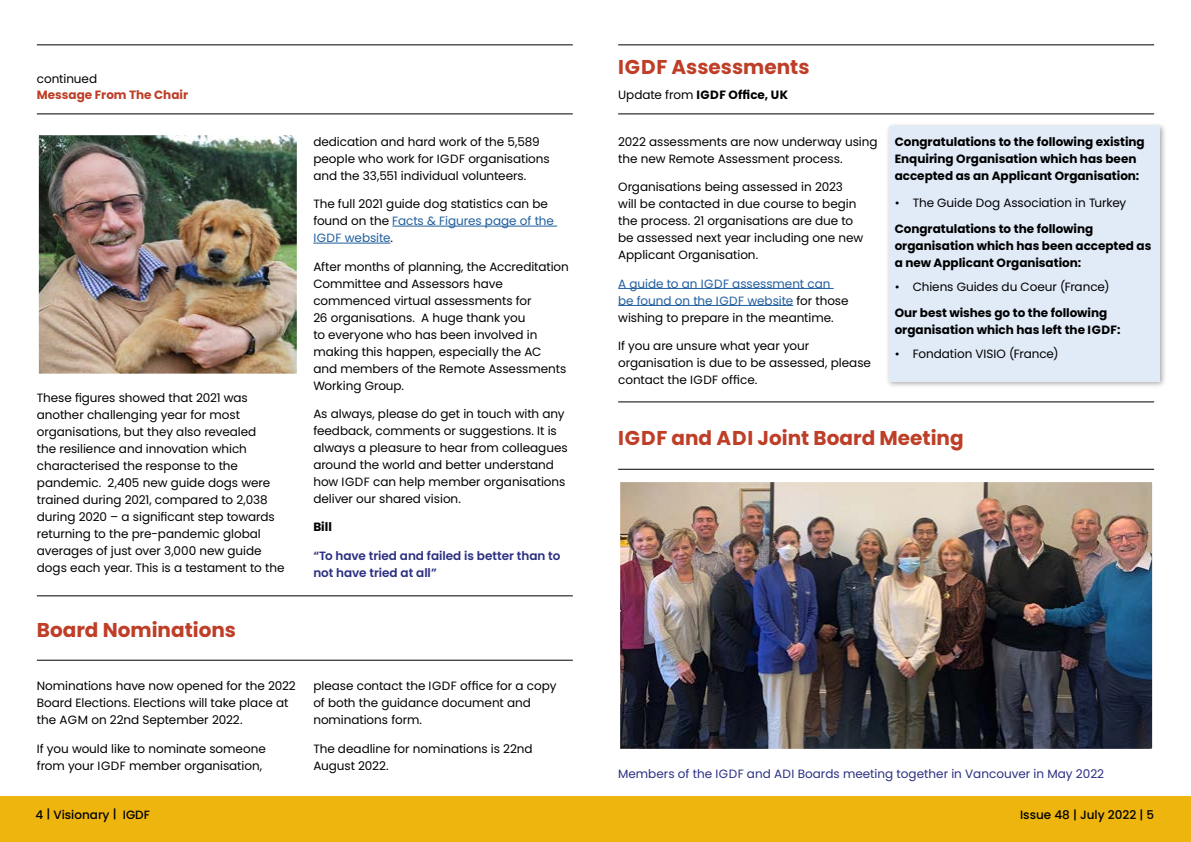
<style>
.page{position:relative;width:1191px;height:842px;background:#fff}
.page>*{position:absolute;margin:0;border:0;box-sizing:border-box;transform-origin:0 0}
.H2_IGDF_red{font:700 20px "Poppins";color:#be3e27}
.Body_Text{font:12px/17px "Poppins";letter-spacing:-.005em;color:#000}
.Body_Bullet{font:700 12px/17px "Poppins";color:#000}
.Body_Text-2{font:12px/17px "Poppins";letter-spacing:-.005em;color:#215e9e}
.t1{font:12px "Poppins";color:#2b2f82}
.Body_Text-3{font:600 12px/17px "Poppins";letter-spacing:-.005em;color:#2b2f82}
.Body_Bullet-2{font:12px "Poppins";letter-spacing:-.005em;color:#000}
.t2{font:500 12px "Poppins";color:#000}
.Body_Text-4{font:700 12px "Poppins";letter-spacing:.04em;color:#000}
.t3{font:700 12px "Poppins";color:#be3e27}
.Body_Text-5{font:700 12px "Poppins";letter-spacing:.01em;color:#000}
.s1{color:#215e9e}
.s2{font-weight:400}
.s3{color:#000}
</style>
<div class="page">
<div style="left:0;top:797px;width:1191px;height:45px;background:#eeb50e"></div>
<hr style="left:37px;top:44px;width:536px;height:1px;background:#000">
<hr style="left:618px;top:44px;width:536px;height:1px;background:#000">
<hr style="left:37px;top:113px;width:536px;height:1px;background:#000">
<img style="left:40px;top:136px;width:256px;height:237px">
<div style="left:37px;top:133px;width:262px;height:243px;border:2px solid #fff"></div>
<hr style="left:392px;top:226px;width:165px;height:1px;background:#215e9e">
<hr style="left:313px;top:243px;width:77px;height:1px;background:#215e9e">
<hr style="left:37px;top:595px;width:536px;height:1px;background:#000">
<hr style="left:37px;top:660px;width:536px;height:1px;background:#000">
<hr style="left:618px;top:113px;width:536px;height:1px;background:#000">
<div style="left:885px;top:123px;width:281px;height:266px;background:#000;opacity:.35"></div>
<div style="left:889px;top:127px;width:270px;height:255px;background:#e1eaf7"></div>
<hr style="left:618px;top:288px;width:215px;height:1px;background:#215e9e">
<hr style="left:618px;top:305px;width:175px;height:1px;background:#215e9e">
<hr style="left:618px;top:401px;width:536px;height:1px;background:#000">
<hr style="left:618px;top:469px;width:536px;height:1px;background:#000">
<img style="left:621px;top:483px;width:530px;height:265px">
<div style="left:618px;top:480px;width:536px;height:271px;border:2px solid #fff"></div>
<p class="Body_Text" style="left:37px;top:71px;width:62px">continued</p>
<p class="t3" style="left:37px;top:88px;width:153px">Message From The Chair</p>
<p class="Body_Text" style="left:37px;top:390px;width:249px">These figures showed that 2021 was another challenging year for most organisations, but they also revealed<br>the resilience and innovation which characterised the response to the pandemic. 2,405 new guide dogs were trained during 2021, compared to 2,038 during 2020 – a significant step towards returning to the pre-pandemic global averages of just over 3,000 new guide dogs each year. This is a testament to the</p>
<h2 class="H2_IGDF_red" style="left:37px;top:618px;width:201px">Board Nominations</h2>
<p class="Body_Text" style="left:37px;top:677px;width:260px">Nominations have now opened for the 2022<br>Board Elections. Elections will take place at the AGM on 22nd September 2022.</p>
<p class="Body_Text" style="left:37px;top:740px;width:230px">If you would like to nominate someone from your IGDF member organisation,</p>
<p class="Body_Text" style="left:313px;top:133px;width:238px">dedication and hard work of the 5,589 people who work for IGDF organisations and the 33,551 individual volunteers.</p>
<p class="Body_Text" style="left:313px;top:196px;width:242px">The full 2021 guide dog statistics can be found on the <span class="s1">Facts &amp; Figures page of the<br>IGDF website</span>.</p>
<p class="Body_Text" style="left:313px;top:258px;width:257px">After months of planning, the Accreditation Committee and Assessors have commenced virtual assessments for<br>26 organisations. A huge thank you<br>to everyone who has been involved in making this happen, especially the AC<br>and members of the Remote Assessments Working Group.</p>
<p class="Body_Text" style="left:313px;top:405px;width:256px">As always, please do get in touch with any feedback, comments or suggestions. It is always a pleasure to hear from colleagues around the world and better understand how IGDF can help member organisations deliver our shared vision.</p>
<p class="Body_Text-5" style="left:313px;top:520px;width:20px">Bill</p>
<p class="Body_Text-3" style="left:313px;top:547px;width:249px">“To have tried and failed is better than to not have tried at all”</p>
<p class="Body_Text" style="left:313px;top:677px;width:245px">please contact the IGDF office for a copy of both the guidance document and nominations form.</p>
<p class="Body_Text" style="left:313px;top:740px;width:221px">The deadline for nominations is 22nd<br>August 2022.</p>
<h2 class="H2_IGDF_red" style="left:618px;top:56px;width:193px">IGDF Assessments</h2>
<p class="Body_Text-4" style="left:618px;top:87px;width:171px"><span class="s2">Update from</span> IGDF Office, UK</p>
<p class="Body_Text" style="left:618px;top:133px;width:261px">2022 assessments are now underway using the new Remote Assessment process.</p>
<p class="Body_Text" style="left:618px;top:179px;width:247px">Organisations being assessed in 2023 will be contacted in due course to begin the process. 21 organisations are due to be assessed next year including one new Applicant Organisation.</p>
<p class="Body_Text-2" style="left:618px;top:275px;width:232px">A guide to an IGDF assessment can be found on the IGDF website <span class="s3">for those wishing to prepare in the meantime.</span></p>
<p class="Body_Text" style="left:618px;top:337px;width:254px">If you are unsure what year your organisation is due to be assessed, please contact the IGDF office.</p>
<p class="Body_Bullet" style="left:894px;top:133px;width:252px">Congratulations to the following existing<br>Enquiring Organisation which has been accepted as an Applicant Organisation:</p>
<p class="Body_Text" style="left:894px;top:195px;width:233px">• The Guide Dog Association in Turkey</p>
<p class="Body_Bullet" style="left:894px;top:220px;width:258px">Congratulations to the following organisation which has been accepted as a new Applicant Organisation:</p>
<p class="Body_Bullet-2" style="left:894px;top:280px;width:216px">• Chiens Guides du Coeur (France)</p>
<p class="Body_Bullet" style="left:894px;top:304px;width:227px">Our best wishes go to the following organisation which has left the IGDF:</p>
<p class="Body_Bullet-2" style="left:894px;top:347px;width:165px">• Fondation VISIO (France)</p>
<h2 class="H2_IGDF_red" style="left:618px;top:426px;width:347px">IGDF and ADI Joint Board Meeting</h2>
<p class="t1" style="left:618px;top:766px;width:487px">Members of the IGDF and ADI Boards meeting together in Vancouver in May 2022</p>
<p class="t2" style="left:35px;top:808px;width:116px">4 | Visionary | IGDF</p>
<p class="t2" style="left:1020px;top:808px;width:135px">Issue 48 | July 2022 | 5</p>
</div>
